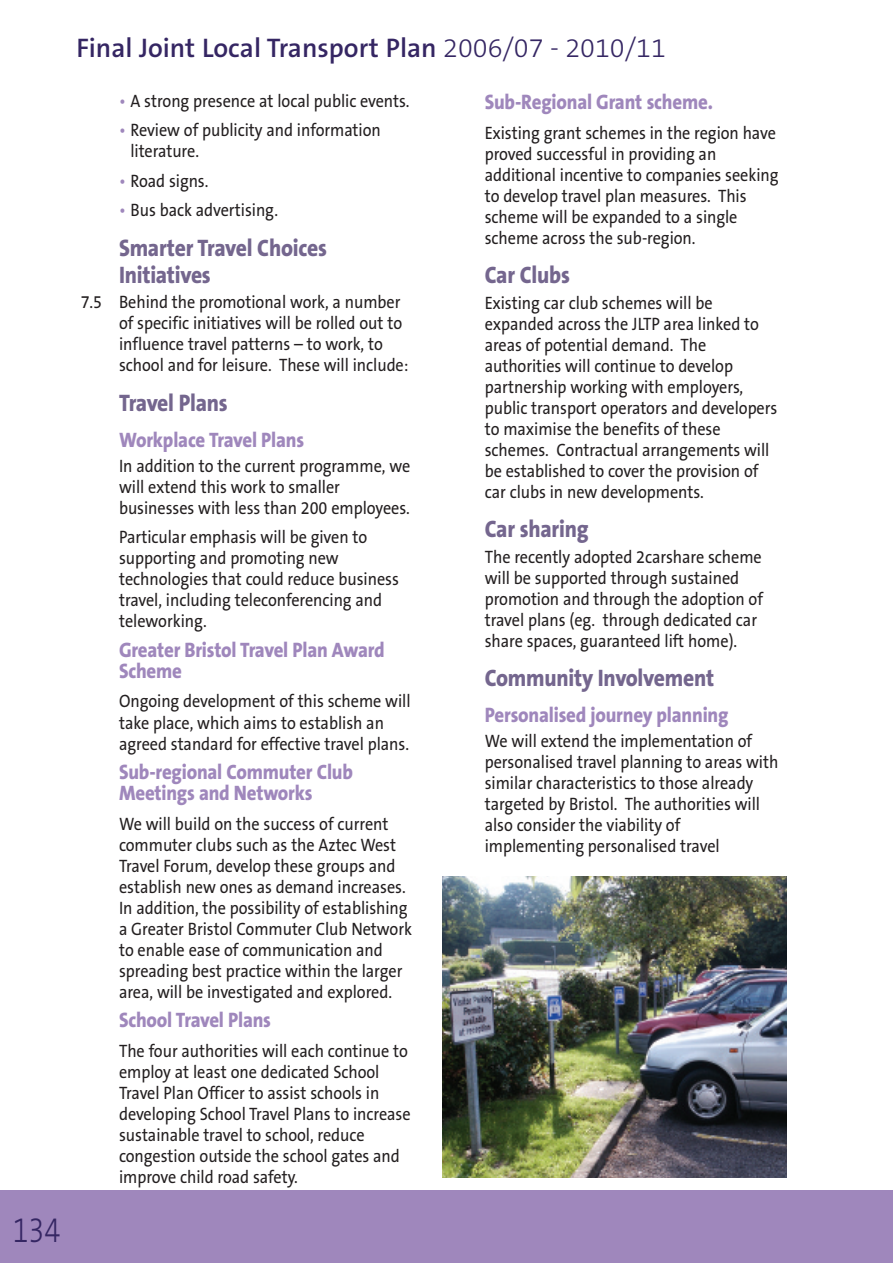
<style>
.page{position:relative;width:893px;height:1263px;background:#fff}
.page>*{position:absolute;margin:0;border:0;box-sizing:border-box;transform-origin:0 0}
.t1{font:300 36px "The Sans B3";color:#352663;scale:.8 1}
.t2{font:600 27px "The Sans B6";color:#352663}
.t3{font:800 24px/27px "The Sans B8";letter-spacing:-.01em;color:#74668e;scale:.9 1}
.t4{font:800 21px/21px "The Sans B8";letter-spacing:-.01em;color:#9f87bc;scale:.9 1}
.t5{font:18px/21px "The Sans B5 Plain";letter-spacing:-.005em;color:#231f20;scale:.9 1}
.s1{font-family:"The Sans B3";font-weight:300}
.s2{color:#9f87bc}
</style>
<div class="page">
<div style="left:0;top:1191px;width:893px;height:72px;background:#9f87bc"></div>
<img style="left:442px;top:876px;width:345px;height:302px">
<h1 class="t1" style="left:13px;top:1211px;width:61px">134</h1>
<h2 class="t2" style="left:77px;top:34px;width:591px">Final Joint Local Transport Plan <span class="s1">2006/07 - 2010/11</span></h2>
<p class="t5" style="left:119px;top:91px;width:324px"><span class="s2">•</span> A strong presence at local public events.</p>
<p class="t5" style="left:130px;top:120px;width:280px;text-indent:-11px"><span class="s2">•</span> Review of publicity and information literature.</p>
<p class="t5" style="left:119px;top:171px;width:101px"><span class="s2">•</span> Road signs.</p>
<p class="t5" style="left:119px;top:200px;width:178px"><span class="s2">•</span> Bus back advertising.</p>
<h3 class="t3" style="left:119px;top:235px;width:233px">Smarter Travel Choices<br>Initiatives</h3>
<p class="t5" style="left:119px;top:292px;width:323px;text-indent:-38px">7.5 Behind the promotional work, a number of specific initiatives will be rolled out to influence travel patterns – to work, to school and for leisure. These will include:</p>
<h3 class="t3" style="left:119px;top:390px;width:122px">Travel Plans</h3>
<p class="t4" style="left:119px;top:430px;width:207px">Workplace Travel Plans</p>
<p class="t5" style="left:119px;top:456px;width:325px">In addition to the current programme, we will extend this work to smaller businesses with less than 200 employees.</p>
<p class="t5" style="left:119px;top:527px;width:312px">Particular emphasis will be given to supporting and promoting new technologies that could reduce business travel, including teleconferencing and teleworking.</p>
<p class="t4" style="left:119px;top:640px;width:297px">Greater Bristol Travel Plan Award<br>Scheme</p>
<p class="t5" style="left:119px;top:691px;width:325px">Ongoing development of this scheme will take place, which aims to establish an agreed standard for effective travel plans.</p>
<p class="t4" style="left:119px;top:762px;width:261px">Sub-regional Commuter Club<br>Meetings and Networks</p>
<p class="t5" style="left:119px;top:813px;width:327px">We will build on the success of current commuter clubs such as the Aztec West Travel Forum, develop these groups and establish new ones as demand increases.<br>In addition, the possibility of establishing a Greater Bristol Commuter Club Network to enable ease of communication and spreading best practice within the larger area, will be investigated and explored.</p>
<p class="t4" style="left:119px;top:1010px;width:170px">School Travel Plans</p>
<p class="t5" style="left:119px;top:1040px;width:326px">The four authorities will each continue to employ at least one dedicated School Travel Plan Officer to assist schools in developing School Travel Plans to increase sustainable travel to school, reduce congestion outside the school gates and improve child road safety.</p>
<p class="t4" style="left:485px;top:92px;width:255px">Sub-Regional Grant scheme.</p>
<p class="t5" style="left:485px;top:123px;width:328px">Existing grant schemes in the region have proved successful in providing an additional incentive to companies seeking to develop travel plan measures. This scheme will be expanded to a single scheme across the sub-region.</p>
<h3 class="t3" style="left:485px;top:262px;width:96px">Car Clubs</h3>
<p class="t5" style="left:485px;top:293px;width:327px">Existing car club schemes will be expanded across the JLTP area linked to areas of potential demand. The authorities will continue to develop partnership working with employers, public transport operators and developers to maximise the benefits of these schemes. Contractual arrangements will be established to cover the provision of car clubs in new developments.</p>
<h3 class="t3" style="left:485px;top:516px;width:117px">Car sharing</h3>
<p class="t5" style="left:485px;top:547px;width:311px">The recently adopted 2carshare scheme will be supported through sustained promotion and through the adoption of travel plans (eg. through dedicated car share spaces, guaranteed lift home).</p>
<h3 class="t3" style="left:485px;top:665px;width:256px">Community Involvement</h3>
<p class="t4" style="left:485px;top:705px;width:272px">Personalised journey planning</p>
<p class="t5" style="left:485px;top:731px;width:328px">We will extend the implementation of personalised travel planning to areas with similar characteristics to those already targeted by Bristol. The authorities will also consider the viability of implementing personalised travel</p>
</div>
